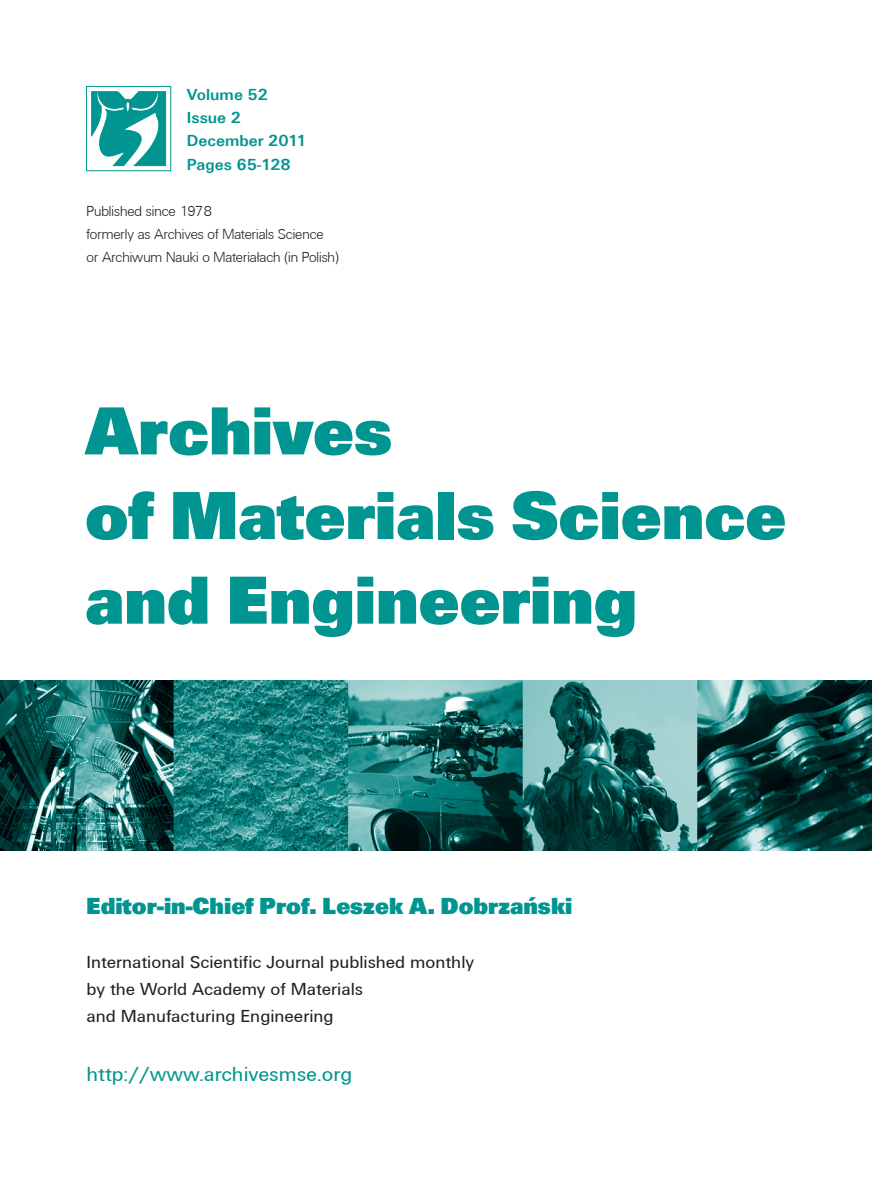
<style>
.page{position:relative;width:872px;height:1191px;background:#fff}
.page>*{position:absolute;margin:0;border:0;box-sizing:border-box;transform-origin:0 0}
.Normalny{font:700 70.5px "Unitus DCE Ultr";color:#009590}
.Normalny-2{font:700 24px "Unitus DCE Ultr";color:#009590}
.Normalny-3{font:21px "Unitus TCE";color:#009590}
.Normalny-4{font:18px "Unitus TCE";color:#231f20}
.Normalny-5{font:700 16.5px "Unitus TCE";color:#009590}
.Normalny-6{font:15px "Unitus DCE Ligh";color:#231f20}
</style>
<div class="page">
<img style="left:0;top:680px;width:872px;height:170px">
<div style="left:86px;top:86px;width:85px;height:85px;border:1px solid #009590"></div>
<svg style="left:91px;top:91px;width:75px;height:75px"></svg>
<p class="Normalny-5" style="left:187px;top:85px;width:83px">Volume 52</p>
<p class="Normalny-5" style="left:187px;top:108px;width:56px">Issue 2</p>
<p class="Normalny-5" style="left:187px;top:132px;width:121px">December 2011</p>
<p class="Normalny-5" style="left:187px;top:155px;width:105px">Pages 65-128</p>
<p class="Normalny-6" style="left:87px;top:203px;width:127px">Published since 1978</p>
<p class="Normalny-6" style="left:87px;top:226px;width:239px">formerly as Archives of Materials Science</p>
<p class="Normalny-6" style="left:87px;top:249px;width:254px">or Archiwum Nauki o Materia³ach (in Polish)</p>
<p class="Normalny" style="left:85px;top:389px;width:308px">Archives</p>
<p class="Normalny" style="left:85px;top:473px;width:702px">of Materials Science</p>
<p class="Normalny" style="left:85px;top:558px;width:553px">and Engineering</p>
<p class="Normalny-2" style="left:87px;top:892px;width:487px">Editor-in-Chief Prof. Leszek A. Dobrzañski</p>
<p class="Normalny-4" style="left:87px;top:952px;width:389px">International Scientific Journal published monthly</p>
<p class="Normalny-4" style="left:87px;top:979px;width:278px">by the World Academy of Materials</p>
<p class="Normalny-4" style="left:87px;top:1006px;width:248px">and Manufacturing Engineering</p>
<p class="Normalny-3" style="left:87px;top:1062px;width:267px">http://www.archivesmse.org</p>
</div>
